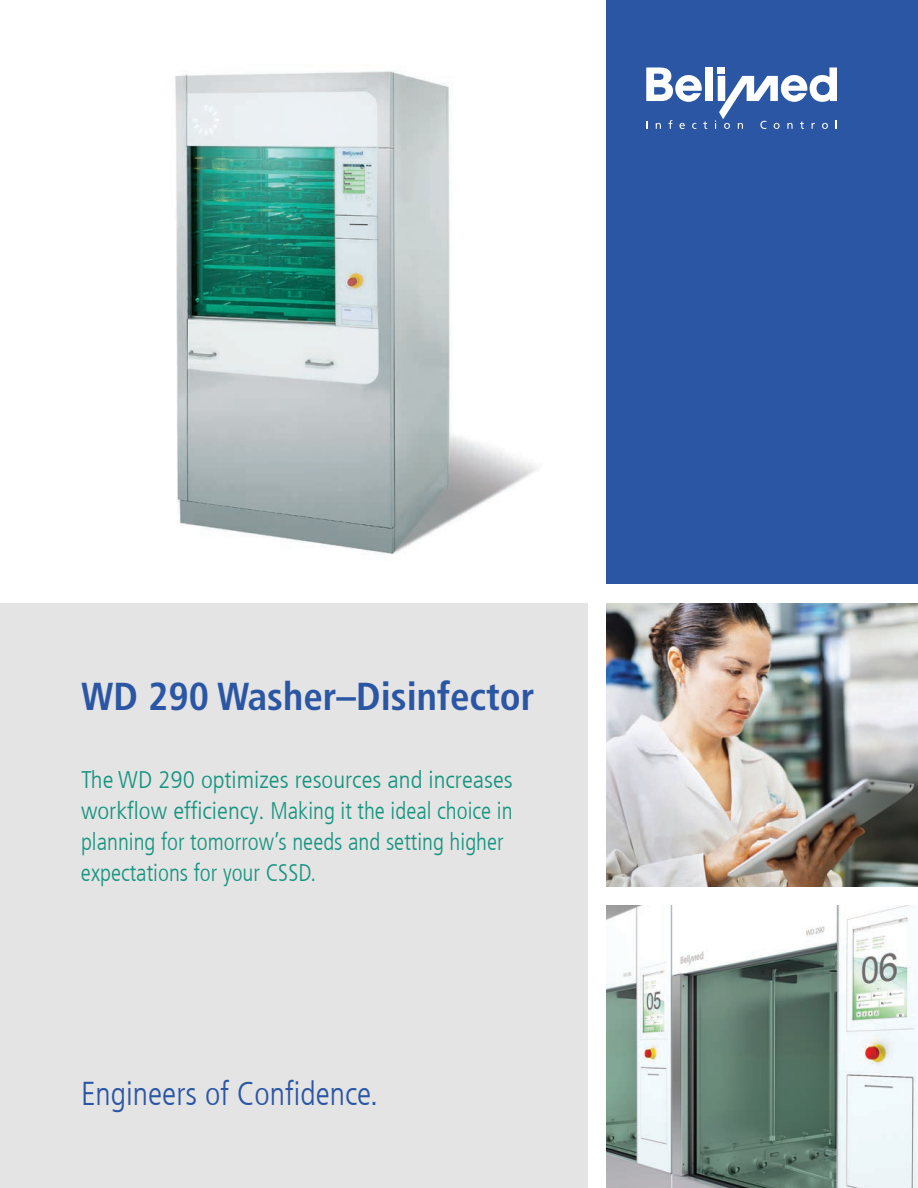
<style>
.page{position:relative;width:918px;height:1188px;background:#fff}
.page>*{position:absolute;margin:0;border:0;box-sizing:border-box;transform-origin:0 0}
.t1{font:700 condensed 39px "Frutiger LT Com";color:#2a56a4}
.t2{font:300 condensed 33px "Frutiger LT Com";color:#2a56a4}
.t3{font:300 condensed 24px/31.2px "Frutiger LT Com";color:#16947f;scale:1.06 1}
</style>
<div class="page">
<div style="left:0;top:603px;width:587px;height:585px;background:#e4e4e4"></div>
<div style="left:606px;top:0;width:312px;height:584px;background:#2a56a4"></div>
<img style="left:606px;top:603px;width:312px;height:283px">
<img style="left:606px;top:905px;width:312px;height:283px">
<div style="left:705px;top:68px;width:7px;height:33px;background:#fff"></div>
<svg style="left:656px;top:123px;width:5px;height:6px"></svg>
<svg style="left:668px;top:120px;width:4px;height:9px"></svg>
<svg style="left:680px;top:123px;width:5px;height:6px"></svg>
<svg style="left:692px;top:123px;width:4px;height:6px"></svg>
<svg style="left:703px;top:121px;width:4px;height:8px"></svg>
<svg style="left:646px;top:67px;width:56px;height:35px"></svg>
<svg style="left:715px;top:67px;width:122px;height:62px"></svg>
<img style="left:175px;top:71px;width:363px;height:483px">
<h1 class="t1" style="left:81px;top:672px;width:455px">WD 290 Washer–Disinfector</h1>
<p class="t3" style="left:81px;top:763px;width:409px">The WD 290 optimizes resources and increases workflow efficiency. Making it the ideal choice in planning for tomorrow’s needs and setting higher expectations for your CSSD.</p>
<h2 class="t2" style="left:81px;top:1073px;width:298px">Engineers of Confidence.</h2>
</div>
